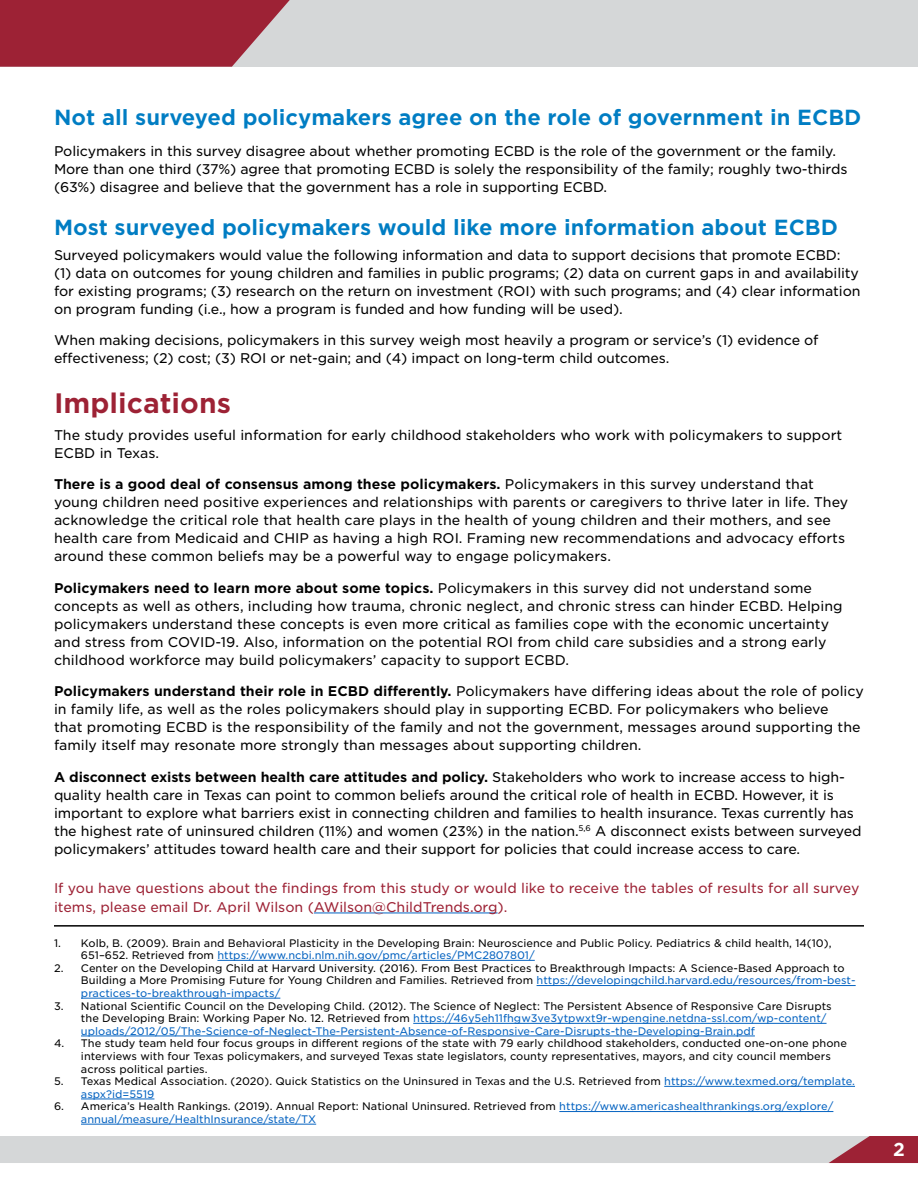
<style>
.page{position:relative;width:918px;height:1188px;background:#fff}
.page>*{position:absolute;margin:0;border:0;box-sizing:border-box;transform-origin:0 0}
.t1{font:700 27px "Gotham S Sm";color:#9d2235}
.t2{font:700 21px "Gotham S Sm";color:#007dc3}
.t3{font:700 18px "Gotham S Sm";color:#fff}
.t4{font:13.5px/18px "Gotham S Sm";letter-spacing:-.01em;color:#000}
.t5{font:13.5px/18.8px "Gotham S Sm";color:#9d2235}
.t6{font:10.5px/12.6px "Gotham S Sm";color:#000}
.t7{font:10.5px/12.6px "Gotham S Sm";color:#0563c1}
.s1{font-weight:700}
.s2{color:#0563c1}
.s3{color:#000}
</style>
<div class="page">
<div style="left:0;top:1136px;width:829px;height:27px;background:#d5d7d8"></div>
<svg style="left:829px;top:1136px;width:89px;height:27px"></svg>
<hr style="left:54px;top:925px;width:810px;height:2px;background:#000">
<hr style="left:314px;top:913px;width:184px;height:1px;background:#0563c1">
<hr style="left:217px;top:960px;width:318px;height:1px;background:#0563c1">
<hr style="left:537px;top:985px;width:319px;height:1px;background:#0563c1">
<hr style="left:81px;top:998px;width:199px;height:1px;background:#0563c1">
<hr style="left:413px;top:1023px;width:414px;height:1px;background:#0563c1">
<hr style="left:81px;top:1036px;width:674px;height:1px;background:#0563c1">
<hr style="left:664px;top:1086px;width:191px;height:1px;background:#0563c1">
<hr style="left:81px;top:1099px;width:73px;height:1px;background:#0563c1">
<hr style="left:559px;top:1111px;width:274px;height:1px;background:#0563c1">
<hr style="left:81px;top:1124px;width:235px;height:1px;background:#0563c1">
<div style="left:0;top:0;width:918px;height:67px;background:#d5d7d8"></div>
<svg style="left:0;top:0;width:290px;height:67px"></svg>
<h2 class="t2" style="left:54px;top:103px;width:809px">Not all surveyed policymakers agree on the role of government in ECBD</h2>
<p class="t4" style="left:54px;top:142px;width:795px">Policymakers in this survey disagree about whether promoting ECBD is the role of the government or the family.<br>More than one third (37%) agree that promoting ECBD is solely the responsibility of the family; roughly two-thirds (63%) disagree and believe that the government has a role in supporting ECBD.</p>
<h2 class="t2" style="left:54px;top:213px;width:786px">Most surveyed policymakers would like more information about ECBD</h2>
<p class="t4" style="left:54px;top:246px;width:808px">Surveyed policymakers would value the following information and data to support decisions that promote ECBD: (1) data on outcomes for young children and families in public programs; (2) data on current gaps in and availability for existing programs; (3) research on the return on investment (ROI) with such programs; and (4) clear information on program funding (i.e., how a program is funded and how funding will be used).</p>
<p class="t4" style="left:54px;top:331px;width:766px">When making decisions, policymakers in this survey weigh most heavily a program or service’s (1) evidence of effectiveness; (2) cost; (3) ROI or net-gain; and (4) impact on long-term child outcomes.</p>
<h1 class="t1" style="left:54px;top:384px;width:179px">Implications</h1>
<p class="t4" style="left:54px;top:426px;width:790px">The study provides useful information for early childhood stakeholders who work with policymakers to support<br>ECBD in Texas.</p>
<p class="t4" style="left:54px;top:475px;width:796px"><span class="s1">There is a good deal of consensus among these policymakers.</span> Policymakers in this survey understand that young children need positive experiences and relationships with parents or caregivers to thrive later in life. They acknowledge the critical role that health care plays in the health of young children and their mothers, and see health care from Medicaid and CHIP as having a high ROI. Framing new recommendations and advocacy efforts around these common beliefs may be a powerful way to engage policymakers.</p>
<p class="t4" style="left:54px;top:579px;width:790px"><span class="s1">Policymakers need to learn more about some topics.</span> Policymakers in this survey did not understand some concepts as well as others, including how trauma, chronic neglect, and chronic stress can hinder ECBD. Helping policymakers understand these concepts is even more critical as families cope with the economic uncertainty and stress from COVID-19. Also, information on the potential ROI from child care subsidies and a strong early childhood workforce may build policymakers’ capacity to support ECBD.</p>
<p class="t4" style="left:54px;top:682px;width:812px"><span class="s1">Policymakers understand their role in ECBD differently.</span> Policymakers have differing ideas about the role of policy in family life, as well as the roles policymakers should play in supporting ECBD. For policymakers who believe<br>that promoting ECBD is the responsibility of the family and not the government, messages around supporting the family itself may resonate more strongly than messages about supporting children.</p>
<p class="t4" style="left:54px;top:768px;width:809px"><span class="s1">A disconnect exists between health care attitudes and policy.</span> Stakeholders who work to increase access to high&shy;quality health care in Texas can point to common beliefs around the critical role of health in ECBD. However, it is important to explore what barriers exist in connecting children and families to health insurance. Texas currently has the highest rate of uninsured children (11%) and women (23%) in the nation.<sup>5,6</sup> A disconnect exists between surveyed policymakers’ attitudes toward health care and their support for policies that could increase access to care.</p>
<p class="t5" style="left:54px;top:878px;width:807px">If you have questions about the findings from this study or would like to receive the tables of results for all survey items, please email Dr. April Wilson (AWilson@ChildTrends.org).</p>
<p class="t6" style="left:81px;top:936px;width:752px;text-indent:-27px">1. Kolb, B. (2009). Brain and Behavioral Plasticity in the Developing Brain: Neuroscience and Public Policy. Pediatrics &amp; child health, 14(10),<br>651–652. Retrieved from <span class="s2">https://www.ncbi.nlm.nih.gov/pmc/articles/PMC2807801/</span></p>
<p class="t6" style="left:81px;top:962px;width:776px;text-indent:-27px">2. Center on the Developing Child at Harvard University. (2016). From Best Practices to Breakthrough Impacts: A Science-Based Approach to<br>Building a More Promising Future for Young Children and Families. Retrieved from <span class="s2">https://developingchild.harvard.edu/resources/from-best&shy;practices-to-breakthrough-impacts/</span></p>
<p class="t7" style="left:81px;top:999px;width:752px;text-indent:-27px"><span class="s3">3. National Scientific Council on the Developing Child. (2012). The Science of Neglect: The Persistent Absence of Responsive Care Disrupts the Developing Brain: Working Paper No. 12. Retrieved from</span> https://46y5eh11fhgw3ve3ytpwxt9r-wpengine.netdna-ssl.com/wp-content/ uploads/2012/05/The-Science-of-Neglect-The-Persistent-Absence-of-Responsive-Care-Disrupts-the-Developing-Brain.pdf</p>
<p class="t6" style="left:81px;top:1037px;width:767px;text-indent:-27px">4. The study team held four focus groups in different regions of the state with 79 early childhood stakeholders, conducted one-on-one phone interviews with four Texas policymakers, and surveyed Texas state legislators, county representatives, mayors, and city council members across political parties.</p>
<p class="t6" style="left:81px;top:1075px;width:776px;text-indent:-27px">5. Texas Medical Association. (2020). Quick Statistics on the Uninsured in Texas and the U.S. Retrieved from <span class="s2">https://www.texmed.org/template. aspx?id=5519</span></p>
<p class="t7" style="left:81px;top:1100px;width:754px;text-indent:-27px"><span class="s3">6. America’s Health Rankings. (2019). Annual Report: National Uninsured. Retrieved from</span> https://www.americashealthrankings.org/explore/ annual/measure/HealthInsurance/state/TX</p>
<h3 class="t3" style="left:893px;top:1137px;width:13px">2</h3>
</div>
